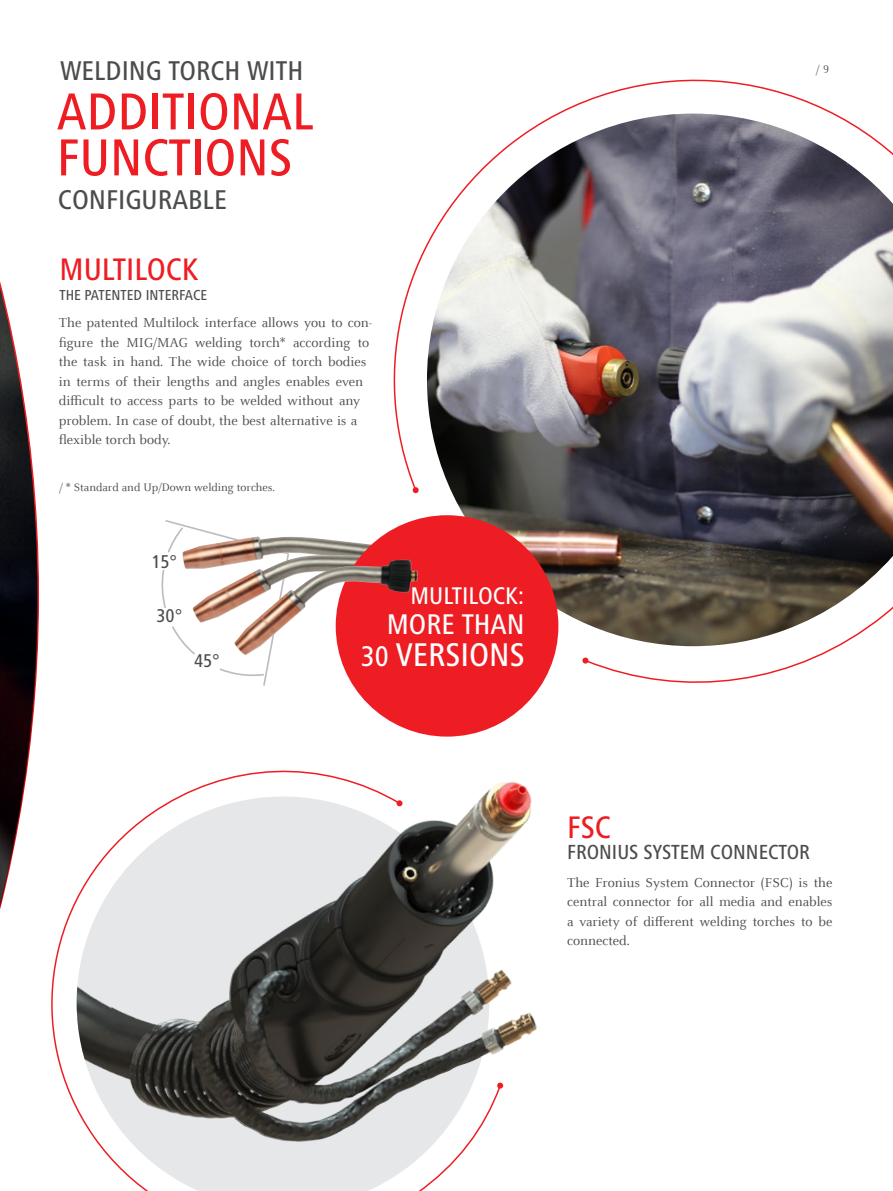
<style>
.page{position:relative;width:893px;height:1191px;background:#fff}
.page>*{position:absolute;margin:0;border:0;box-sizing:border-box;transform-origin:0 0}
.t1{font:500 condensed 53.85px/45.9px "Frutiger Next LTW1 G";color:#ee1d23}
.t2{font:500 condensed 34.05px "Frutiger Next LTW1 G";color:#fff}
.t3{font:500 condensed 32.25px "Frutiger Next LTW1 G";color:#ee1d23}
.t4{font:500 condensed 29.55px "Frutiger Next LTW1 G";color:#fff}
.t5{font:500 condensed 28.05px "Frutiger Next LTW1 G";color:#4b4c4d}
.t6{font:500 condensed 24.9px "Frutiger Next LTW1 G";color:#fff}
.t7{font:500 condensed 21.15px "Frutiger Next LTW1 G";color:#4b4c4d}
.t8{font:500 condensed 19.2px "Frutiger Next LTW1 G";color:#4b4c4d}
.t9{font:500 condensed 15px "Frutiger Next LTW1 G";letter-spacing:-.005em;color:#4b4c4d}
.t10{font:14.25px/19.5px "Celeste Offc Pro";color:#4b4c4d;text-align:justify}
.t11{font:12px "Celeste Offc Pro";color:#4b4c4d}
.s1{font-size:29.55px}
</style>
<div class="page">
<svg style="left:0;top:281px;width:39px;height:629px"></svg>
<svg style="left:0;top:478px;width:38px;height:429px;background:#2c2226"></svg>
<svg style="left:372px;top:79px;width:467px;height:604px"></svg>
<svg style="left:582px;top:657px;width:7px;height:7px"></svg>
<svg style="left:412px;top:487px;width:7px;height:6px"></svg>
<img style="left:427px;top:114px;width:466px;height:532px">
<svg style="left:161px;top:520px;width:110px;height:150px"></svg>
<img style="left:183px;top:536px;width:188px;height:33px">
<img style="left:192px;top:555px;width:169px;height:68px">
<svg style="left:21px;top:758px;width:18px;height:152px"></svg>
<img style="left:51px;top:670px;width:584px;height:521px">
<div style="left:336px;top:515px;width:222px;height:221px;background:#ee1d23;border-radius:50%"></div>
<img style="left:234px;top:559px;width:184px;height:97px">
<h3 class="t5" style="left:60px;top:54px;width:230px">WELDING TO RCH WITH</h3>
<p class="t11" style="left:816px;top:61px;width:14px">/ 9</p>
<h1 class="t1" style="left:57px;top:89px;width:253px">ADDITIONAL<br>FUNCT</h1>
<h1 class="t1" style="left:191px;top:134px;width:43px">IONS</h1>
<h3 class="t5" style="left:58px;top:184px;width:157px">CON FIGURABLE</h3>
<h3 class="t3" style="left:59px;top:251px;width:92px">MULTILOCK</h3>
<p class="t9" style="left:59px;top:286px;width:47px">THE PATENTE</p>
<p class="t9" style="left:133px;top:286px;width:67px">D INTERFACE</p>
<p class="t10" style="left:59px;top:312px;width:315px;text-align:left">The patented Multilock interface allows you to con&shy;figure the MIG/MAG welding torch* according to the task in hand. The wide choice of torch bodies in terms of their lengths and angles enables even difficult to access parts to be welded without any problem. In case of doubt, the best alternative is a flexible torch body.</p>
<p class="t11" style="left:59px;top:480px;width:217px">/ * Standard and Up/Down welding torches.</p>
<h3 class="t8" style="left:151px;top:550px;width:27px">15°</h3>
<h3 class="t8" style="left:156px;top:605px;width:27px">30°</h3>
<h3 class="t8" style="left:194px;top:650px;width:27px">45°</h3>
<h3 class="t6" style="left:411px;top:581px;width:71px">MULTILOCK</h3>
<h3 class="t6" style="left:518px;top:581px;width:7px">:</h3>
<h2 class="t2" style="left:361px;top:635px;width:127px"><span class="s1">30</span> VERSIONS</h2>
<h3 class="t4" style="left:387px;top:607px;width:135px">MORE THAN</h3>
<h3 class="t3" style="left:567px;top:808px;width:29px">FSC</h3>
<h3 class="t7" style="left:567px;top:839px;width:87px">FRONIUS SYSTE</h3>
<h3 class="t7" style="left:689px;top:839px;width:33px">M CONNECTO</h3>
<h3 class="t7" style="left:799px;top:839px;width:12px">R</h3>
<p class="t10" style="left:567px;top:872px;width:267px">The Fronius System Connector (FSC) is the central connector for all media and enables a variety of different welding torches to be connected.</p>
</div>
